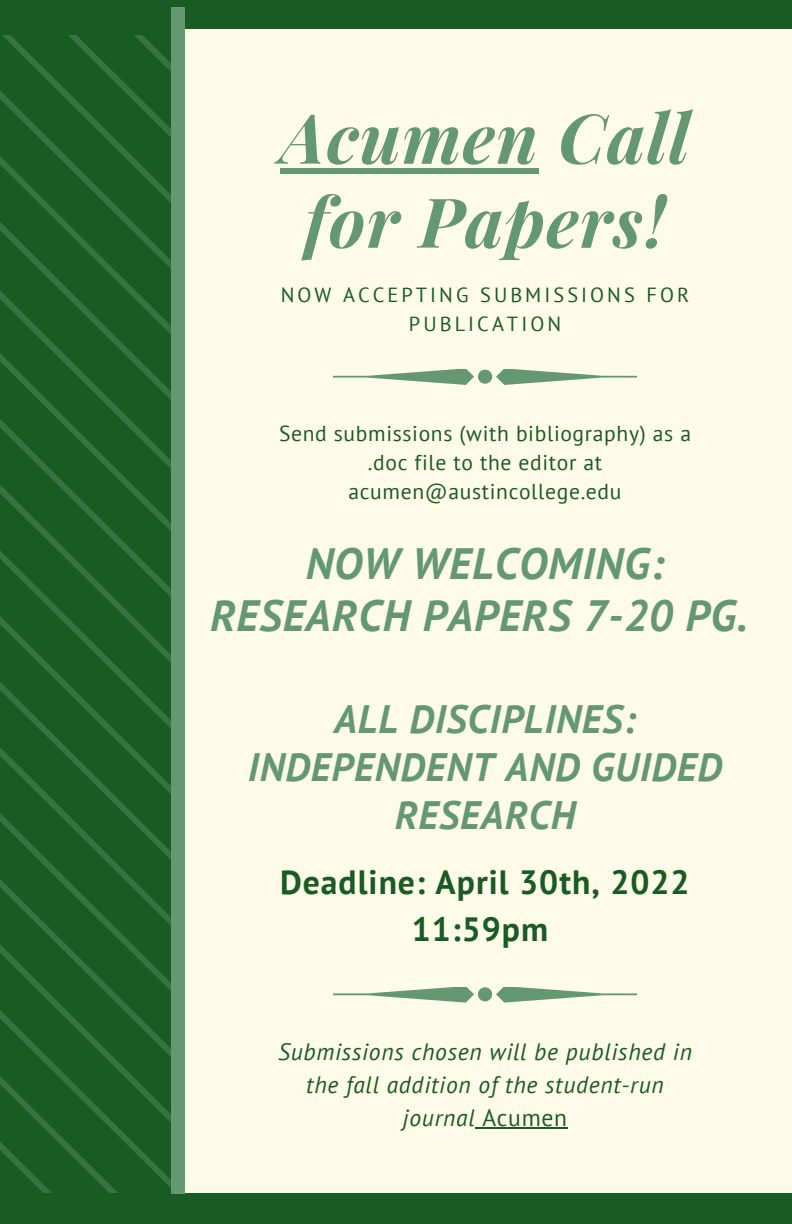
<style>
.page{position:relative;width:792px;height:1224px;background:#185b23}
.page>*{position:absolute;margin:0;border:0;box-sizing:border-box;transform-origin:0 0}
.t1{font:italic 700 68.8px/84px "Playfair Display";letter-spacing:.02em;color:#649870;text-align:center}
.t2{font:italic 700 43.8px "PT Sans";letter-spacing:.02em;color:#649870}
.t3{font:italic 700 39.6px/48px "PT Sans";letter-spacing:.02em;color:#649870;text-align:center}
.t4{font:700 33.6px/47px "PT Sans";letter-spacing:.03em;color:#185b23;text-align:center}
.t5{font:italic 23.6px/33px "PT Sans";letter-spacing:.03em;color:#185b23;text-align:center}
.t6{font:21.6px/29.4px "PT Sans";letter-spacing:.03em;color:#185b23;text-align:center}
.t7{font:20.4px/28.4px "PT Sans";letter-spacing:.15em;color:#185b23;text-align:center}
.s1{font-style:normal}
</style>
<div class="page">
<svg style="left:0;top:36px;width:129px;height:486px"></svg>
<svg style="left:129px;top:36px;width:43px;height:486px"></svg>
<svg style="left:0;top:522px;width:172px;height:670px"></svg>
<div style="left:185px;top:29px;width:607px;height:1163px;background:#fffbe9"></div>
<div style="left:172px;top:7px;width:13px;height:1186px;background:#649870"></div>
<div style="left:280px;top:168px;width:259px;height:6px;background:#649870"></div>
<hr style="left:482px;top:1128px;width:86px;height:1px;background:#185b23">
<svg style="left:333px;top:370px;width:304px;height:14px"></svg>
<svg style="left:333px;top:987px;width:304px;height:15px"></svg>
<p class="t1" style="left:280px;top:93px;width:411px">Acumen Call for Papers!</p>
<p class="t7" style="left:281px;top:281px;width:410px">NOW ACCEPTING SUBMISSIONS FOR<br>PUBLICATION</p>
<p class="t6" style="left:279px;top:418px;width:414px">Send submissions (with bibliography) as a .doc file to the editor at acumen@austincollege.edu</p>
<p class="t2" style="left:306px;top:534px;width:360px">NOW WELCOMING:</p>
<p class="t2" style="left:210px;top:587px;width:539px">RESEARCH PAPERS 7-20 PG.</p>
<p class="t3" style="left:248px;top:694px;width:476px">ALL DISCIPLINES:<br>INDEPENDENT AND GUIDED<br>RESEARCH</p>
<p class="t4" style="left:280px;top:858px;width:411px">Deadline: April 30th, 2022<br>11:59pm</p>
<p class="t5" style="left:278px;top:1035px;width:415px">Submissions chosen will be published in the fall addition of the student-run journal <span class="s1">Acumen</span></p>
</div>
